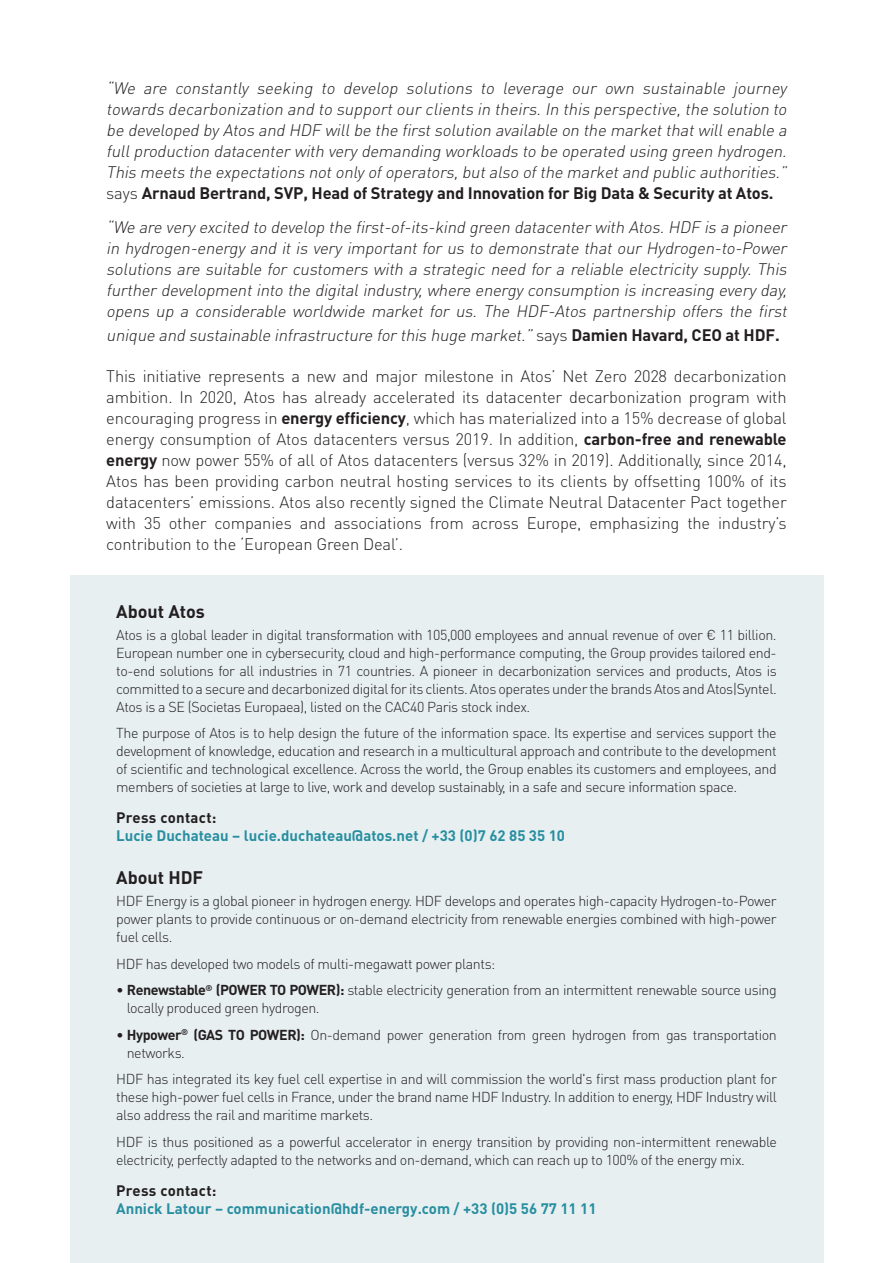
<style>
.page{position:relative;width:893px;height:1263px;background:#fff}
.page>*{position:absolute;margin:0;border:0;box-sizing:border-box;transform-origin:0 0}
.t1{font:700 18px "DIN Pro";color:#231f20}
.t2{font:italic 300 16.5px/21px "DIN Pro";color:#231f20;text-align:justify}
.t3{font:300 16.5px/21px "DIN Pro";letter-spacing:-.01em;color:#231f20;text-align:justify}
.t4{font:700 15px "DIN Pro";color:#278ea0}
.t5{font:700 15px "DIN Pro";letter-spacing:.02em;color:#231f20}
.t6{font:300 14.25px/18px "DIN Pro";letter-spacing:-.03em;color:#231f20;text-align:justify}
.s1{font-style:normal}
.s2{font-weight:700;font-style:normal}
.s3{font-weight:700}
</style>
<div class="page">
<div style="left:70px;top:575px;width:753px;height:688px;background:#e7eff1"></div>
<p class="t2" style="left:106px;top:77px;width:686px">“We are constantly seeking to develop solutions to leverage our own sustainable journey towards decarbonization and to supportourclients in theirs.In this perspective,the solution to be developed byAtos and HDF willbe the firstsolution available on the marketthatwillenable a fullproduction datacenterwith verydemanding workloads to be operated using green hydrogen.<br>This meets the expectations notonlyofoperators,butalso ofthe marketand public authorities.” <span class="s1">says</span> <span class="s2">Arnaud Bertrand, SVP, Head of Strategy and Innovation for Big Data &amp; Security at Atos.</span></p>
<p class="t2" style="left:106px;top:216px;width:686px">“We are veryexcited to develop the first-of-its-kind green datacenterwith Atos.HDF is a pioneer in hydrogen-energy and it is very important for us to demonstrate that our Hydrogen-to-Power solutions are suitable for customers with a strategic need for a reliable electricity supply. This furtherdevelopmentinto the digitalindustry,where energyconsumption is increasing everyday, opens up a considerable worldwide market for us. The HDF-Atos partnership offers the first</p>
<p class="t2" style="left:106px;top:324px;width:675px">unique and sustainable infrastructure forthis huge market.”<span class="s1">s a ys</span> <span class="s2">Da m i e n H ava rd , C E O a t H D F .</span></p>
<p class="t3" style="left:106px;top:365px;width:682px">This initiative represents a new and major milestone in Atos’ Net Zero 2028 decarbonization ambition. In 2020, Atos has already accelerated its datacenter decarbonization program with encouraging progress in <span class="s3">energy efficiency</span>, which has materialized into a 15% decrease of global energy consumption of Atos datacenters versus 2019. In addition, <span class="s3">carbon-free and renewable energy</span> now power 55% of all of Atos datacenters (versus 32% in 2019). Additionally, since 2014, Atos has been providing carbon neutral hosting services to its clients by offsetting 100% of its datacenters’ emissions. Atos also recently signed the Climate Neutral Datacenter Pact together with 35 other companies and associations from across Europe, emphasizing the industry’s contribution to the ‘European Green Deal’.</p>
<p class="t1" style="left:116px;top:599px;width:90px">About Atos</p>
<p class="t6" style="left:116px;top:625px;width:662px">Atos is a global leader in digital transformation with 105,000 employees and annual revenue of over € 11 billion.<br>European number one in cybersecurity, cloud and high-performance computing, the Group provides tailored end&shy;to-end solutions for all industries in 71 countries. A pioneer in decarbonization services and products, Atos is committed to a secure and decarbonized digital for its clients. Atos operates under the brands Atos and Atos|Syntel.<br>Atos is a SE (Societas Europaea), listed on the CAC40 Paris stock index.</p>
<p class="t6" style="left:116px;top:724px;width:662px">The purpose of Atos is to help design the future of the information space. Its expertise and services support the development of knowledge, education and research in a multicultural approach and contribute to the development of scientific and technological excellence. Across the world, the Group enables its customers and employees, and members of societies at large to live, work and develop sustainably, in a safe and secure information space.</p>
<p class="t5" style="left:116px;top:807px;width:102px">Press contact:</p>
<p class="t4" style="left:116px;top:825px;width:450px">Lucie Duchateau – lucie.duchateau@atos.net / +33 (0)7 62 85 35 10</p>
<p class="t1" style="left:116px;top:865px;width:88px">About HDF</p>
<p class="t6" style="left:116px;top:891px;width:662px">HDF Energy is a global pioneer in hydrogen energy. HDF develops and operates high-capacity Hydrogen-to-Power power plants to provide continuous or on-demand electricity from renewable energies combined with high-power fuel cells.</p>
<p class="t6" style="left:116px;top:954px;width:381px">HDF has developed two models of multi-megawatt power plants:</p>
<p class="t6" style="left:127px;top:980px;width:651px;text-indent:-11px">• <span class="s3">Renewstable</span><sup>®</sup> <span class="s3">(POWER TO POWER):</span> stable electricity generation from an intermittent renewable source using locally produced green hydrogen.</p>
<p class="t6" style="left:127px;top:1025px;width:651px;text-indent:-11px">• <span class="s3">Hypower</span><sup>®</sup> <span class="s3">(GAS TO POWER):</span> On-demand power generation from green hydrogen from gas transportation networks.</p>
<p class="t6" style="left:116px;top:1069px;width:662px">HDF has integrated its key fuel cell expertise in and will commission the world's first mass production plant for these high-power fuel cells in France, under the brand name HDF Industry. In addition to energy, HDF Industry will also address the rail and maritime markets.</p>
<p class="t6" style="left:116px;top:1132px;width:662px">HDF is thus positioned as a powerful accelerator in energy transition by providing non-intermittent renewable electricity, perfectly adapted to the networks and on-demand, which can reach up to 100% of the energy mix.</p>
<p class="t5" style="left:116px;top:1180px;width:102px">Press contact:</p>
<p class="t4" style="left:116px;top:1198px;width:482px">Annick Latour – communication@hdf-energy.com / +33 (0)5 56 77 11 11</p>
</div>
